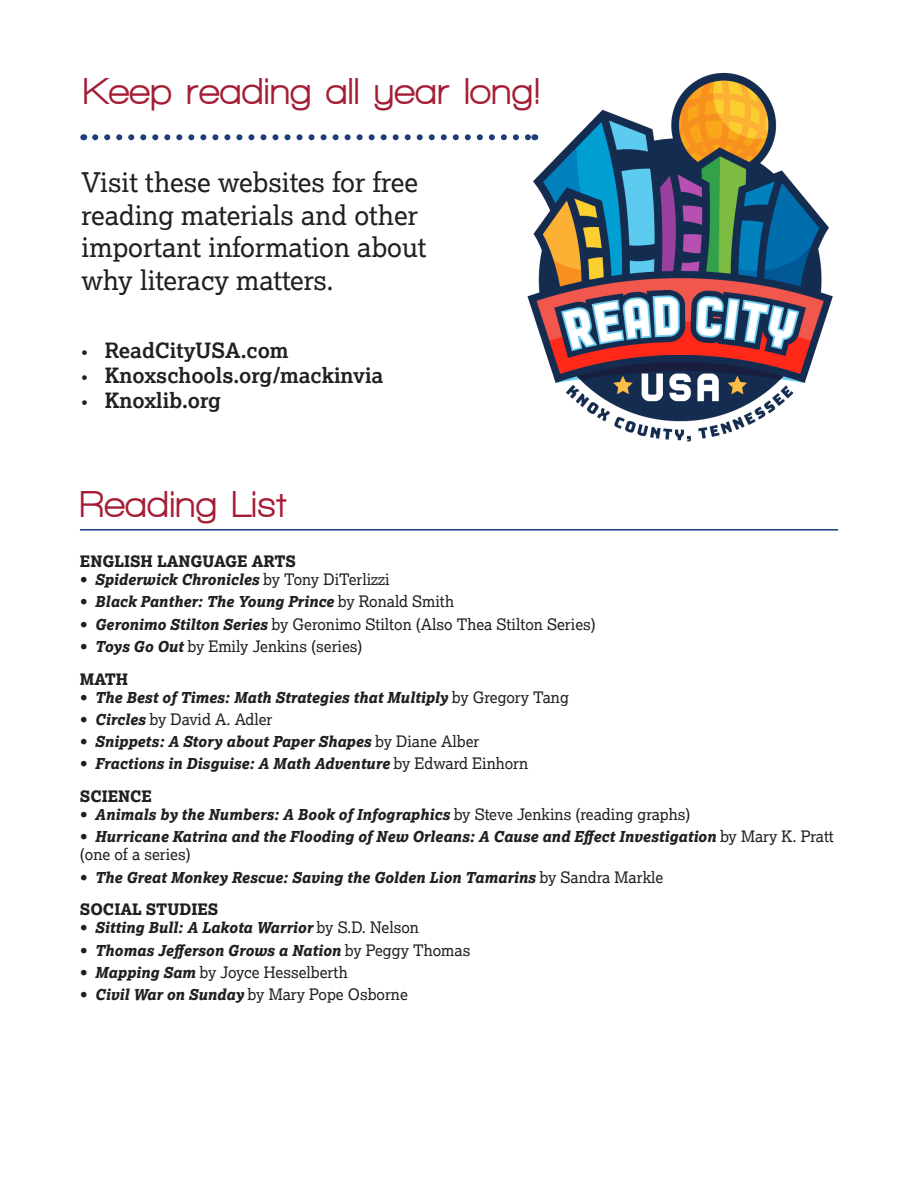
<style>
.page{position:relative;width:918px;height:1188px;background:#fff}
.page>*{position:absolute;margin:0;border:0;box-sizing:border-box;transform-origin:0 0}
.t1{font:800 37.8px "Walkway";letter-spacing:.02em;color:#a41d35}
.t2{font:27px "Lexia";color:#231f20}
.t3{font:700 21px "Lexia";color:#231f20}
.t4{font:15.75px "Lexia";color:#231f20}
.t5{font:800 15.75px "Lexia";color:#231f20}
.t6{font:italic 800 15px "Lexia";color:#231f20}
.s1{font-weight:400;font-size:15px}
.s2{font-weight:400;font-style:normal;font-size:15.75px}
.s3{font-weight:800;font-style:italic;font-size:15px}
</style>
<div class="page">
<hr style="left:80px;top:529px;width:758px;height:2px;background:#1e3d7b">
<img style="left:516px;top:72px;width:317px;height:370px">
<svg style="left:95px;top:134px;width:433px;height:6px"></svg>
<p class="t1" style="left:83px;top:71px;width:459px">Keep reading all year long!</p>
<p class="t2" style="left:82px;top:166px;width:338px">Visit these websites for free</p>
<p class="t2" style="left:82px;top:198px;width:338px">reading materials and other</p>
<p class="t2" style="left:82px;top:230px;width:346px">important information about</p>
<p class="t2" style="left:82px;top:263px;width:254px">why literacy matters.</p>
<p class="t3" style="left:82px;top:337px;width:209px"><span class="s1">•</span> ReadCityUSA.com</p>
<p class="t3" style="left:82px;top:362px;width:303px"><span class="s1">•</span> Knoxschools.org/mackinvia</p>
<p class="t3" style="left:82px;top:387px;width:141px"><span class="s1">•</span> Knoxlib.org</p>
<p class="t1" style="left:80px;top:484px;width:208px">Reading List</p>
<p class="t5" style="left:80px;top:551px;width:218px">ENGLISH LANGUAGE ARTS</p>
<p class="t6" style="left:80px;top:570px;width:311px">• Spiderwick Chronicles <span class="s2">by Tony DiTerlizzi</span></p>
<p class="t6" style="left:80px;top:592px;width:376px">• Black Panther: The Young Prince <span class="s2">by Ronald Smith</span></p>
<p class="t4" style="left:80px;top:614px;width:517px"><span class="s3">• Geronimo Stilton Series</span> by Geronimo Stilton (Also Thea Stilton Series)</p>
<p class="t4" style="left:80px;top:636px;width:284px"><span class="s3">• Toys Go Out</span> by Emily Jenkins (series)</p>
<p class="t5" style="left:80px;top:669px;width:50px">MATH</p>
<p class="t6" style="left:80px;top:687px;width:490px">• The Best of Times: Math Strategies that Multiply <span class="s2">by Gregory Tang</span></p>
<p class="t4" style="left:80px;top:709px;width:194px"><span class="s3">• Circles</span> by David A. Adler</p>
<p class="t6" style="left:80px;top:732px;width:401px">• Snippets: A Story about Paper Shapes <span class="s2">by Diane Alber</span></p>
<p class="t6" style="left:80px;top:754px;width:450px">• Fractions in Disguise: A Math Adventure <span class="s2">by Edward Einhorn</span></p>
<p class="t5" style="left:80px;top:786px;width:74px">SCIENCE</p>
<p class="t6" style="left:80px;top:805px;width:612px">• Animals by the Numbers: A Book of Infographics <span class="s2">by Steve Jenkins (reading graphs)</span></p>
<p class="t6" style="left:80px;top:827px;width:756px">• Hurricane Katrina and the Flooding of New Orleans: A Cause and Effect Investigation <span class="s2">by Mary K. Pratt</span></p>
<p class="t4" style="left:80px;top:845px;width:112px">(one of a series)</p>
<p class="t6" style="left:80px;top:868px;width:585px">• The Great Monkey Rescue: Saving the Golden Lion Tamarins <span class="s2">by Sandra Markle</span></p>
<p class="t5" style="left:80px;top:899px;width:140px">SOCIAL STUDIES</p>
<p class="t6" style="left:80px;top:918px;width:341px">• Sitting Bull: A Lakota Warrior <span class="s2">by S.D. Nelson</span></p>
<p class="t6" style="left:80px;top:941px;width:392px">• Thomas Jefferson Grows a Nation <span class="s2">by Peggy Thomas</span></p>
<p class="t4" style="left:80px;top:962px;width:269px"><span class="s3">• Mapping Sam</span> by Joyce Hesselberth</p>
<p class="t6" style="left:80px;top:985px;width:329px">• Civil War on Sunday <span class="s2">by Mary Pope Osborne</span></p>
</div>
